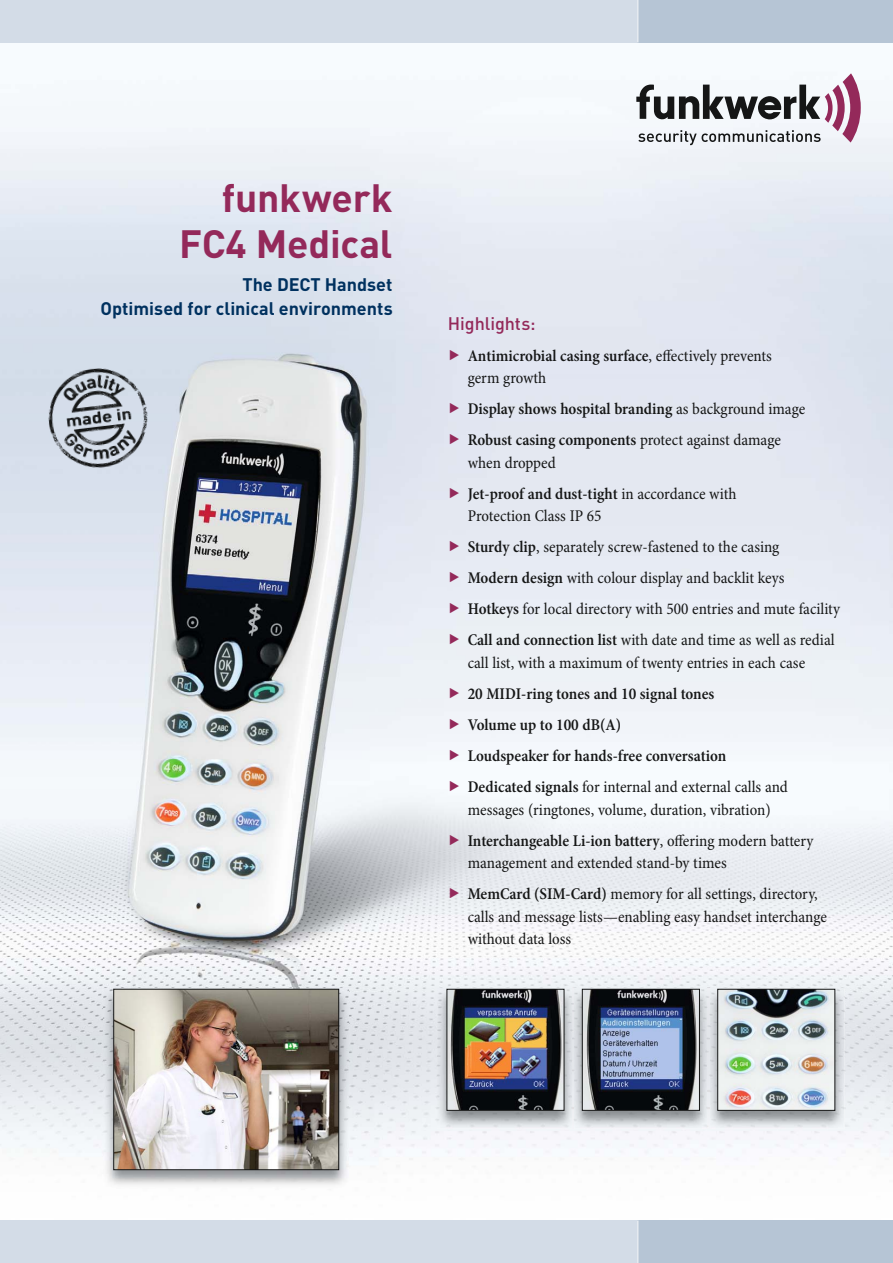
<style>
.page{position:relative;width:893px;height:1263px;background:#fff}
.page>*{position:absolute;margin:0;border:0;box-sizing:border-box;transform-origin:0 0}
.t1{font:700 39px/46.8px "DIN";letter-spacing:-.005em;color:#94295a;text-align:right}
.t2{font:700 18px/24px "DIN";color:#00315f;text-align:right}
.t3{font:500 18px "DIN";letter-spacing:-.005em;color:#94295a}
.t4{font:condensed 16.5px/31px "Minion Pro";color:#151616}
.t5{font:600 condensed 16.5px/31px "Minion Pro";color:#151616}
.s1{font-weight:600}
.s2{font-weight:400}
</style>
<div class="page">
<img style="left:0;top:101px;width:893px;height:1060px">
<img style="left:39px;top:359px;width:118px;height:118px">
<img style="left:104px;top:988px;width:245px;height:197px">
<img style="left:113px;top:988px;width:226px;height:182px">
<img style="left:437px;top:988px;width:135px;height:141px">
<img style="left:446px;top:988px;width:119px;height:123px">
<img style="left:574px;top:988px;width:271px;height:141px">
<img style="left:572px;top:988px;width:2px;height:141px">
<img style="left:581px;top:988px;width:119px;height:123px">
<img style="left:708px;top:988px;width:1px;height:141px">
<img style="left:717px;top:988px;width:119px;height:123px">
<svg style="left:636px;top:73px;width:225px;height:72px"></svg>
<div style="left:0;top:0;width:893px;height:43px;background:#d3dce7"></div>
<div style="left:638px;top:0;width:255px;height:43px;background:#b6c5d5"></div>
<hr style="left:637px;top:0;width:1px;height:43px;background:#fff">
<div style="left:0;top:1220px;width:893px;height:43px;background:#d3dce7"></div>
<div style="left:638px;top:1220px;width:255px;height:43px;background:#b6c5d5"></div>
<hr style="left:637px;top:1220px;width:1px;height:43px;background:#fff">
<svg style="left:450px;top:350px;width:9px;height:10px"></svg>
<svg style="left:450px;top:403px;width:9px;height:11px"></svg>
<svg style="left:450px;top:434px;width:9px;height:11px"></svg>
<svg style="left:450px;top:488px;width:9px;height:10px"></svg>
<svg style="left:450px;top:541px;width:9px;height:11px"></svg>
<svg style="left:450px;top:572px;width:9px;height:11px"></svg>
<svg style="left:450px;top:603px;width:9px;height:11px"></svg>
<svg style="left:450px;top:634px;width:9px;height:11px"></svg>
<svg style="left:450px;top:688px;width:9px;height:10px"></svg>
<svg style="left:450px;top:719px;width:9px;height:10px"></svg>
<svg style="left:450px;top:750px;width:9px;height:10px"></svg>
<svg style="left:450px;top:781px;width:9px;height:10px"></svg>
<svg style="left:450px;top:834px;width:9px;height:11px"></svg>
<svg style="left:450px;top:888px;width:9px;height:10px"></svg>
<h1 class="t1" style="left:179px;top:178px;width:215px">funkwerk<br>FC4 Medical</h1>
<p class="t2" style="left:100px;top:274px;width:294px">The DECT Handset<br>Optimised for clinical environments</p>
<p class="t3" style="left:448px;top:317px;width:89px">Highlights:</p>
<p class="t4" style="left:468px;top:346px;width:306px;line-height:22.5px"><span class="s1">Antimicrobial casing surface</span>, effectively prevents germ growth</p>
<p class="t5" style="left:468px;top:395px;width:339px">Display shows hospital branding <span class="s2">as background image<br></span>Robust casing components <span class="s2">protect against damage</span></p>
<p class="t4" style="left:468px;top:448px;width:270px">when dropped<br><span class="s1">Jet-proof and dust-tight</span> in accordance with</p>
<p class="t4" style="left:468px;top:502px;width:374px">Protection Class IP 65<br><span class="s1">Sturdy clip</span>, separately screw-fastened to the casing<br><span class="s1">Modern design</span> with colour display and backlit keys<br><span class="s1">Hotkeys</span> for local directory with 500 entries and mute facility <span class="s1">Call and connection list</span> with date and time as well as redial</p>
<p class="t4" style="left:468px;top:648px;width:339px">call list, with a maximum of twenty entries in each case</p>
<p class="t5" style="left:468px;top:679px;width:322px">20 MIDI-ring tones and 10 signal tones<br>Volume up to 100 dB(A)<br>Loudspeaker for hands-free conversation Dedicated signals <span class="s2">for internal and external calls and</span></p>
<p class="t4" style="left:468px;top:795px;width:347px">messages (ringtones, volume, duration, vibration)<br><span class="s1">Interchangeable Li-ion battery</span>, offering modern battery</p>
<p class="t4" style="left:468px;top:848px;width:352px">management and extended stand-by times<br><span class="s1">MemCard (SIM-Card)</span> memory for all settings, directory,</p>
<p class="t4" style="left:468px;top:906px;width:361px;line-height:22.5px">calls and message lists—enabling easy handset interchange without data loss</p>
</div>
